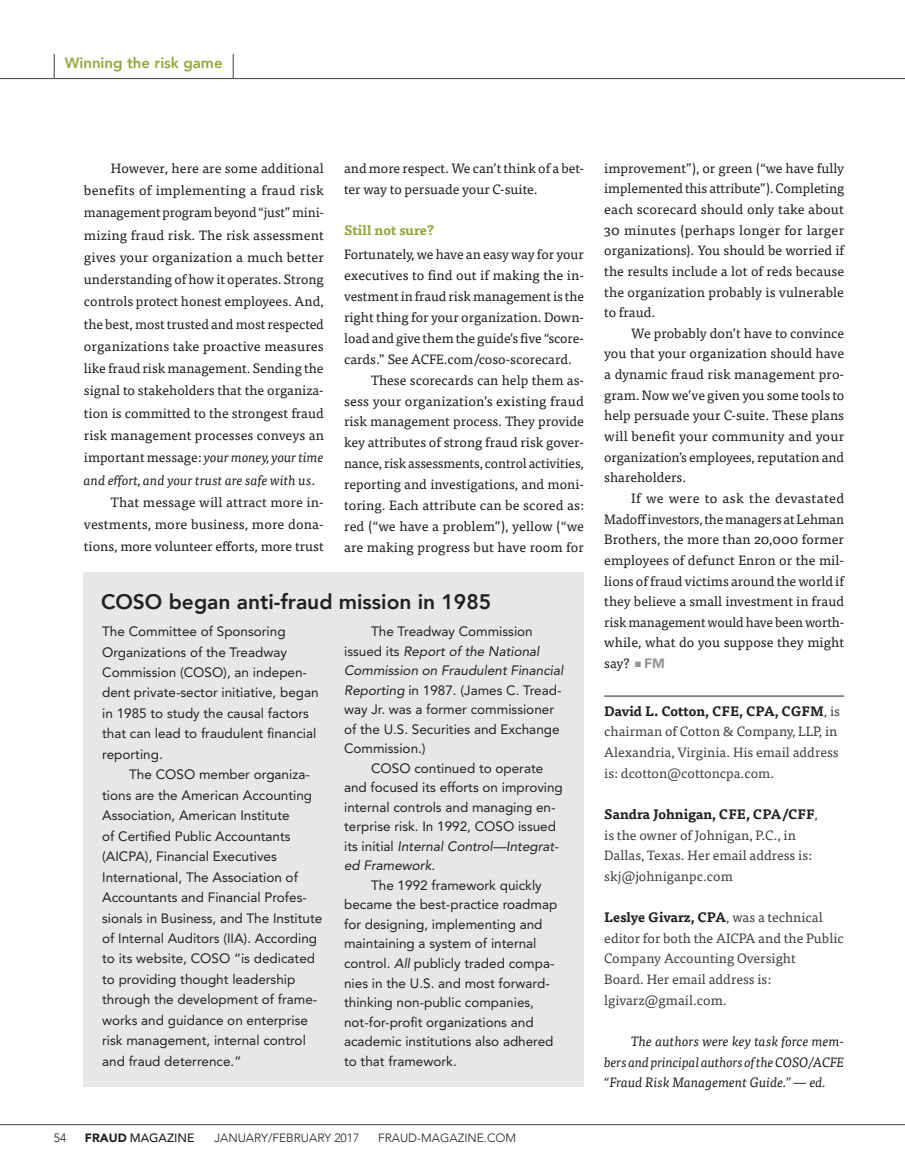
<style>
.page{position:relative;width:905px;height:1175px;background:#fff}
.page>*{position:absolute;margin:0;border:0;box-sizing:border-box;transform-origin:0 0}
.t1{font:800 21px "Avenir";color:#231f20}
.t2{font:800 15px "Avenir";color:#93a73b}
.t3{font:13.5px/20.7px "Tisa Pro";color:#231f20;text-align:justify}
.t4{font:13.5px/20.4px "Avenir";color:#231f20}
.t5{font:13.5px/20.7px "Tisa Pro";color:#414042}
.t6{font:italic 13.5px/20.7px "Tisa Pro";color:#231f20;text-align:justify}
.t7{font:700 13.5px "Tisa Pro";color:#93a73b}
.t8{font:300 12px "Avenir";color:#231f20}
.t9{font:500 12px "Avenir";color:#231f20}
.s1{font-style:normal}
.s2{font-style:italic}
.s3{font-weight:900}
.s4{color:#939598}
.s5{font-family:"Avenir";font-weight:900;color:#939598}
.s6{font-weight:700;color:#231f20}
</style>
<div class="page">
<hr style="left:0;top:78px;width:904px;height:1px;background:#414042">
<svg style="left:54px;top:54px;width:1px;height:24px"></svg>
<svg style="left:233px;top:54px;width:1px;height:24px"></svg>
<hr style="left:604px;top:696px;width:240px;height:1px;background:#231f20">
<div style="left:84px;top:572px;width:500px;height:515px;background:#e6e7e8"></div>
<hr style="left:0;top:1124px;width:904px;height:1px;background:#414042">
<p class="t2" style="left:65px;top:51px;width:159px">Winning the risk game</p>
<p class="t3" style="left:111px;top:157px;width:214px">However, here are some additional</p>
<p class="t3" style="left:84px;top:179px;width:241px">benefits of implementing a fraud risk</p>
<p class="t3" style="left:84px;top:201px;width:241px">management program beyond “just” mini-</p>
<p class="t3" style="left:84px;top:224px;width:241px">mizing fraud risk. The risk assessment</p>
<p class="t3" style="left:84px;top:246px;width:241px">gives your organization a much better</p>
<p class="t3" style="left:84px;top:268px;width:241px">understanding of how it operates. Strong</p>
<p class="t3" style="left:84px;top:290px;width:241px">controls protect honest employees. And,</p>
<p class="t3" style="left:84px;top:313px;width:241px">the best, most trusted and most respected</p>
<p class="t3" style="left:84px;top:335px;width:241px">organizations take proactive measures</p>
<p class="t3" style="left:84px;top:357px;width:241px">like fraud risk management. Sending the</p>
<p class="t3" style="left:84px;top:379px;width:241px">signal to stakeholders that the organiza-</p>
<p class="t3" style="left:84px;top:402px;width:241px">tion is committed to the strongest fraud</p>
<p class="t3" style="left:84px;top:424px;width:241px">risk management processes conveys an</p>
<p class="t6" style="left:84px;top:446px;width:241px"><span class="s1">important message:</span> your money, your time</p>
<p class="t6" style="left:84px;top:469px;width:233px">and effort, and your trust are safe with us<span class="s1">.</span></p>
<p class="t3" style="left:111px;top:491px;width:214px">That message will attract more in-</p>
<p class="t3" style="left:84px;top:513px;width:241px">vestments, more business, more dona-</p>
<p class="t3" style="left:84px;top:535px;width:241px">tions, more volunteer efforts, more trust</p>
<p class="t3" style="left:344px;top:157px;width:241px">and more respect. We can’t think of a bet&shy;ter way to persuade your C-suite.</p>
<p class="t7" style="left:344px;top:219px;width:92px">Still not sure?</p>
<p class="t3" style="left:344px;top:243px;width:241px">Fortunately, we have an easy way for your</p>
<p class="t3" style="left:344px;top:264px;width:241px">executives to find out if making the in-</p>
<p class="t3" style="left:344px;top:285px;width:241px">vestment in fraud risk management is the</p>
<p class="t3" style="left:344px;top:306px;width:241px">right thing for your organization. Down-</p>
<p class="t3" style="left:344px;top:327px;width:241px">load and give them the guide’s five “score-</p>
<p class="t3" style="left:344px;top:348px;width:229px">cards.” See ACFE.com/coso-scorecard.</p>
<p class="t3" style="left:371px;top:369px;width:214px">These scorecards can help them as-</p>
<p class="t3" style="left:344px;top:389px;width:241px">sess your organization’s existing fraud</p>
<p class="t3" style="left:344px;top:410px;width:241px">risk management process. They provide</p>
<p class="t3" style="left:344px;top:431px;width:241px">key attributes of strong fraud risk gover-</p>
<p class="t3" style="left:344px;top:452px;width:241px">nance, risk assessments, control activities,</p>
<p class="t3" style="left:344px;top:473px;width:241px">reporting and investigations, and moni-</p>
<p class="t3" style="left:344px;top:494px;width:241px">toring. Each attribute can be scored as:</p>
<p class="t3" style="left:344px;top:515px;width:241px">red (“we have a problem”), yellow (“we</p>
<p class="t3" style="left:344px;top:536px;width:241px">are making progress but have room for</p>
<h1 class="t1" style="left:101px;top:585px;width:392px">COSO began anti-fraud mission in 1985</h1>
<p class="t4" style="left:102px;top:621px;width:218px">The Committee of Sponsoring<br>Organizations of the Treadway<br>Commission (COSO), an indepen&shy;dent private-sector initiative, began in 1985 to study the causal factors that can lead to fraudulent financial reporting.</p>
<p class="t4" style="left:102px;top:764px;width:222px;text-indent:27px">The COSO member organiza&shy;tions are the American Accounting Association, American Institute<br>of Certified Public Accountants (AICPA), Financial Executives International, The Association of Accountants and Financial Profes&shy;sionals in Business, and The Institute of Internal Auditors (IIA). According to its website, COSO “is dedicated to providing thought leadership through the development of frame&shy;works and guidance on enterprise risk management, internal control and fraud deterrence.”</p>
<p class="t4" style="left:344px;top:621px;width:221px;line-height:19.5px;text-indent:27px">The Treadway Commission issued its <span class="s2">Report of the National<br>Commission on Fraudulent Financial<br>Reporting</span> in 1987. (James C. Tread&shy;way Jr. was a former commissioner of the U.S. Securities and Exchange<br>Commission.)</p>
<p class="t4" style="left:344px;top:758px;width:220px;line-height:19.5px;text-indent:27px">COSO continued to operate and focused its efforts on improving internal controls and managing en&shy;terprise risk. In 1992, COSO issued its initial <span class="s2">Internal Control—Integrat&shy;ed Framework.</span></p>
<p class="t4" style="left:344px;top:875px;width:215px;line-height:19.5px;text-indent:27px">The 1992 framework quickly became the best-practice roadmap for designing, implementing and maintaining a system of internal control. <span class="s2">All</span> publicly traded compa&shy;nies in the U.S. and most forward&shy;thinking non-public companies, not-for-profit organizations and academic institutions also adhered to that framework.</p>
<p class="t8" style="left:54px;top:1131px;width:14px">54</p>
<p class="t9" style="left:85px;top:1131px;width:111px"><span class="s3">FRAUD</span> MAGAZINE</p>
<p class="t8" style="left:214px;top:1131px;width:146px">JANUARY/FEBRUARY 2017</p>
<p class="t8" style="left:378px;top:1131px;width:140px">FRAUD-MAGAZINE.COM</p>
<p class="t3" style="left:604px;top:157px;width:241px">improvement”), or green (“we have fully implemented this attribute”). Completing each scorecard should only take about 30 minutes (perhaps longer for larger organizations). You should be worried if the results include a lot of reds because the organization probably is vulnerable to fraud.</p>
<p class="t3" style="left:604px;top:322px;width:241px;text-indent:27px">We probably don’t have to convince you that your organization should have a dynamic fraud risk management pro&shy;gram. Now we’ve given you some tools to help persuade your C-suite. These plans will benefit your community and your organization’s employees, reputation and shareholders.</p>
<p class="t3" style="left:604px;top:487px;width:241px;text-indent:27px">If we were to ask the devastated Madoff investors, the managers at Lehman Brothers, the more than 20,000 former employees of defunct Enron or the mil&shy;lions of fraud victims around the world if they believe a small investment in fraud risk management would have been worth&shy;while, what do you suppose they might say? <span class="s4">■</span> <span class="s5">FM</span></p>
<p class="t5" style="left:604px;top:700px;width:237px"><span class="s6">David L. Cotton, CFE, CPA, CGFM</span>, is chairman of Cotton &amp; Company, LLP, in Alexandria, Virginia. His email address is: dcotton@cottoncpa.com.</p>
<p class="t5" style="left:604px;top:803px;width:215px"><span class="s6">Sandra Johnigan, CFE, CPA/CFF</span>, is the owner of Johnigan, P.C., in<br>Dallas, Texas. Her email address is: skj@johniganpc.com</p>
<p class="t5" style="left:604px;top:906px;width:241px"><span class="s6">Leslye Givarz, CPA</span>, was a technical editor for both the AICPA and the Public<br>Company Accounting Oversight<br>Board. Her email address is: lgivarz@gmail.com.</p>
<p class="t6" style="left:604px;top:1030px;width:241px;text-indent:27px">The authors were key task force mem&shy;bers and principal authors of the COSO/ACFE “Fraud Risk Management Guide.” — ed.</p>
</div>
